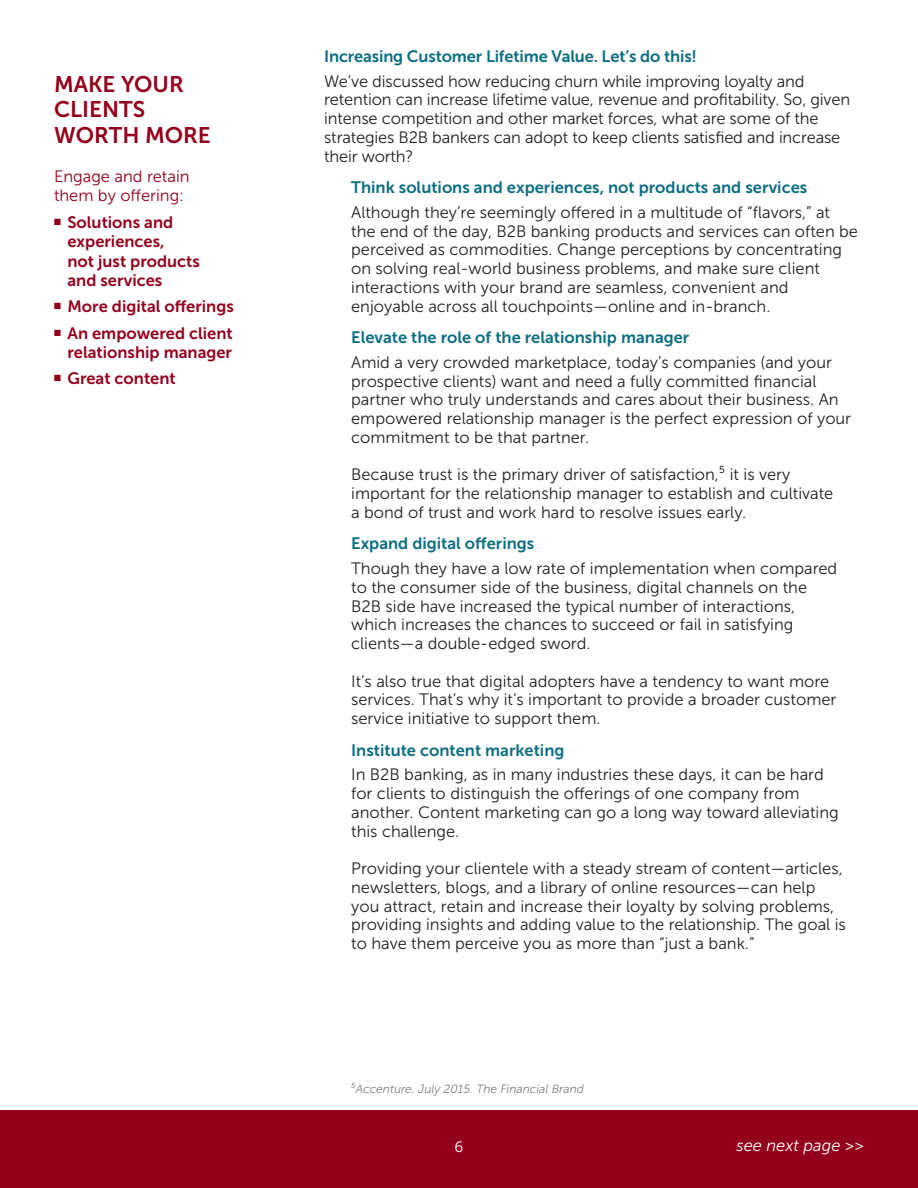
<style>
.page{position:relative;width:918px;height:1188px;background:#fff}
.page>*{position:absolute;margin:0;border:0;box-sizing:border-box;transform-origin:0 0}
.t1{font:22.5px/25.5px "Museo Sans 700";color:#92001c}
.t2{font:16.5px/18.8px "Museo Sans 300";color:#231f20}
.t3{font:16.5px "Museo Sans 700";color:#0d6d81}
.t4{font:16.5px/19.5px "Museo Sans 700";color:#92001c}
.t5{font:16.5px/19.5px "Museo Sans 300";color:#92001c}
.t6{font:italic 16.5px "Museo Sans 300";color:#fff}
.Bullets{font:15px "Museo Sans 300";color:#fff}
.t7{font:italic 12px "Museo Sans 300";color:#7f7f7f}
</style>
<div class="page">
<div style="left:0;top:1110px;width:918px;height:78px;background:#92001c"></div>
<p class="t1" style="left:54px;top:71px;width:158px">MAKE YOUR<br>CLIENTS<br>WORTH MORE</p>
<p class="t5" style="left:54px;top:167px;width:137px">Engage and retain them by offering:</p>
<p class="t4" style="left:68px;top:212px;width:134px;text-indent:-14px">■ Solutions and experiences,<br>not just products and services</p>
<p class="t4" style="left:54px;top:297px;width:181px">■ More digital offerings</p>
<p class="t4" style="left:54px;top:323px;width:180px;text-align:right">■ An empowered client relationship manager</p>
<p class="t4" style="left:54px;top:369px;width:123px">■ Great content</p>
<p class="t3" style="left:324px;top:47px;width:374px">Increasing Customer Lifetime Value. Let’s do this!</p>
<p class="t2" style="left:324px;top:72px;width:528px">We’ve discussed how reducing churn while improving loyalty and retention can increase lifetime value, revenue and profitability. So, given intense competition and other market forces, what are some of the strategies B2B bankers can adopt to keep clients satisfied and increase their worth?</p>
<p class="t3" style="left:351px;top:178px;width:458px">Think solutions and experiences, not products and services</p>
<p class="t2" style="left:351px;top:203px;width:508px">Although they’re seemingly offered in a multitude of “flavors,” at the end of the day, B2B banking products and services can often be perceived as commodities. Change perceptions by concentrating on solving real-world business problems, and make sure client interactions with your brand are seamless, convenient and enjoyable across all touchpoints—online and in-branch.</p>
<p class="t3" style="left:351px;top:328px;width:340px">Elevate the role of the relationship manager</p>
<p class="t2" style="left:351px;top:353px;width:502px">Amid a very crowded marketplace, today’s companies (and your prospective clients) want and need a fully committed financial partner who truly understands and cares about their business. An empowered relationship manager is the perfect expression of your commitment to be that partner.</p>
<p class="t2" style="left:351px;top:465px;width:484px">Because trust is the primary driver of satisfaction,⁵ it is very important for the relationship manager to establish and cultivate a bond of trust and work hard to resolve issues early.</p>
<p class="t3" style="left:351px;top:534px;width:185px">Expand digital offerings</p>
<p class="t2" style="left:351px;top:559px;width:488px">Though they have a low rate of implementation when compared to the consumer side of the business, digital channels on the B2B side have increased the typical number of interactions, which increases the chances to succeed or fail in satisfying clients—a double-edged sword.</p>
<p class="t2" style="left:351px;top:672px;width:487px">It’s also true that digital adopters have a tendency to want more services. That’s why it’s important to provide a broader customer service initiative to support them.</p>
<p class="t3" style="left:351px;top:741px;width:215px">Institute content marketing</p>
<p class="t2" style="left:351px;top:765px;width:489px">In B2B banking, as in many industries these days, it can be hard for clients to distinguish the offerings of one company from another. Content marketing can go a long way toward alleviating this challenge.</p>
<p class="t2" style="left:351px;top:859px;width:496px">Providing your clientele with a steady stream of content—articles, newsletters, blogs, and a library of online resources—can help you attract, retain and increase their loyalty by solving problems, providing insights and adding value to the relationship. The goal is to have them perceive you as more than “just a bank.”</p>
<p class="t7" style="left:351px;top:1083px;width:234px">⁵Accenture. July 2015. The Financial Brand</p>
<p class="Bullets" style="left:455px;top:1139px;width:10px">6</p>
<p class="t6" style="left:736px;top:1136px;width:129px">see next page &gt;&gt;</p>
</div>
